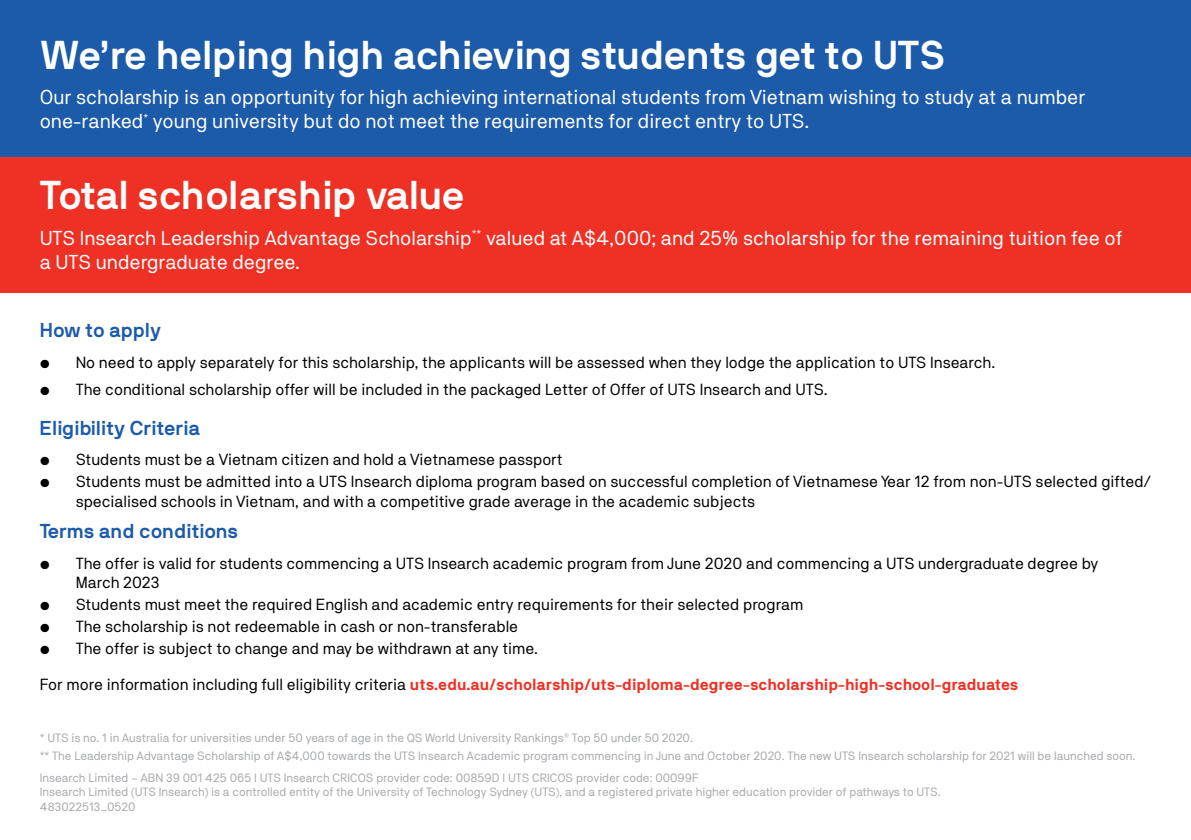
<style>
.page{position:relative;width:1191px;height:840px;background:#fff}
.page>*{position:absolute;margin:0;border:0;box-sizing:border-box;transform-origin:0 0}
.t1{font:700 40px "NB International Pro";color:#fff}
.t2{font:20px/24px "NB Akademie Std";color:#fff}
.t3{font:700 20px "NB International Pro";color:#1c5aaa}
.t4{font:16px/19.2px "NB Akademie Std";color:#000}
.t5{font:700 16px "NB Akademie Std";color:#ee3124}
.t6{font:12px/14.4px "NB Akademie Std";color:#a7a9ac}
.s1{font-weight:400;color:#000}
</style>
<div class="page">
<div style="left:0;top:0;width:1191px;height:274px;background:#1c5aaa"></div>
<div style="left:0;top:157px;width:1191px;height:135px;background:#ee3124"></div>
<h1 class="t1" style="left:40px;top:32px;width:907px">We’re helping high achieving students get to UTS</h1>
<p class="t2" style="left:40px;top:85px;width:1047px">Our scholarship is an opportunity for high achieving international students from Vietnam wishing to study at a number one-ranked<sup>*</sup> young university but do not meet the requirements for direct entry to UTS.</p>
<h1 class="t1" style="left:40px;top:172px;width:427px">Total scholarship value</h1>
<p class="t2" style="left:40px;top:225px;width:1084px">UTS Insearch Leadership Advantage Scholarship<sup>**</sup> valued at A$4,000; and 25% scholarship for the remaining tuition fee of a UTS undergraduate degree.</p>
<p class="t3" style="left:40px;top:318px;width:123px">How to apply</p>
<p class="t4" style="left:40px;top:352px;width:957px">• No need to apply separately for this scholarship, the applicants will be assessed when they lodge the application to UTS Insearch.</p>
<p class="t4" style="left:40px;top:379px;width:789px">• The conditional scholarship offer will be included in the packaged Letter of Offer of UTS Insearch and UTS.</p>
<p class="t3" style="left:40px;top:416px;width:162px">Eligibility Criteria</p>
<p class="t4" style="left:40px;top:449px;width:524px">• Students must be a Vietnam citizen and hold a Vietnamese passport</p>
<p class="t4" style="left:76px;top:471px;width:1077px;text-indent:-36px">• Students must be admitted into a UTS Insearch diploma program based on successful completion of Vietnamese Year 12 from non-UTS selected gifted/ specialised schools in Vietnam, and with a competitive grade average in the academic subjects</p>
<p class="t3" style="left:40px;top:519px;width:200px">Terms and conditions</p>
<p class="t4" style="left:76px;top:553px;width:1024px;text-indent:-36px">• The offer is valid for students commencing a UTS Insearch academic program from June 2020 and commencing a UTS undergraduate degree by<br>March 2023</p>
<p class="t4" style="left:40px;top:594px;width:765px">• Students must meet the required English and academic entry requirements for their selected program</p>
<p class="t4" style="left:40px;top:616px;width:480px">• The scholarship is not redeemable in cash or non-transferable</p>
<p class="t4" style="left:40px;top:638px;width:500px">• The offer is subject to change and may be withdrawn at any time.</p>
<p class="t5" style="left:40px;top:675px;width:980px"><span class="s1">For more information including full eligibility criteria</span> uts.edu.au/scholarship/uts-diploma-degree-scholarship-high-school-graduates</p>
<p class="t6" style="left:40px;top:729px;width:1097px;line-height:17.2px">* UTS is no. 1 in Australia for universities under 50 years of age in the QS World University Rankings<sup>®</sup> Top 50 under 50 2020.<br>** The Leadership Advantage Scholarship of A$4,000 towards the UTS Insearch Academic program commencing in June and October 2020. The new UTS Insearch scholarship for 2021 will be launched soon.</p>
<p class="t6" style="left:40px;top:770px;width:902px">Insearch Limited – ABN 39 001 425 065 I UTS Insearch CRICOS provider code: 00859D I UTS CRICOS provider code: 00099F<br>Insearch Limited (UTS Insearch) is a controlled entity of the University of Technology Sydney (UTS), and a registered private higher education provider of pathways to UTS.<br>483022513_0520</p>
</div>
